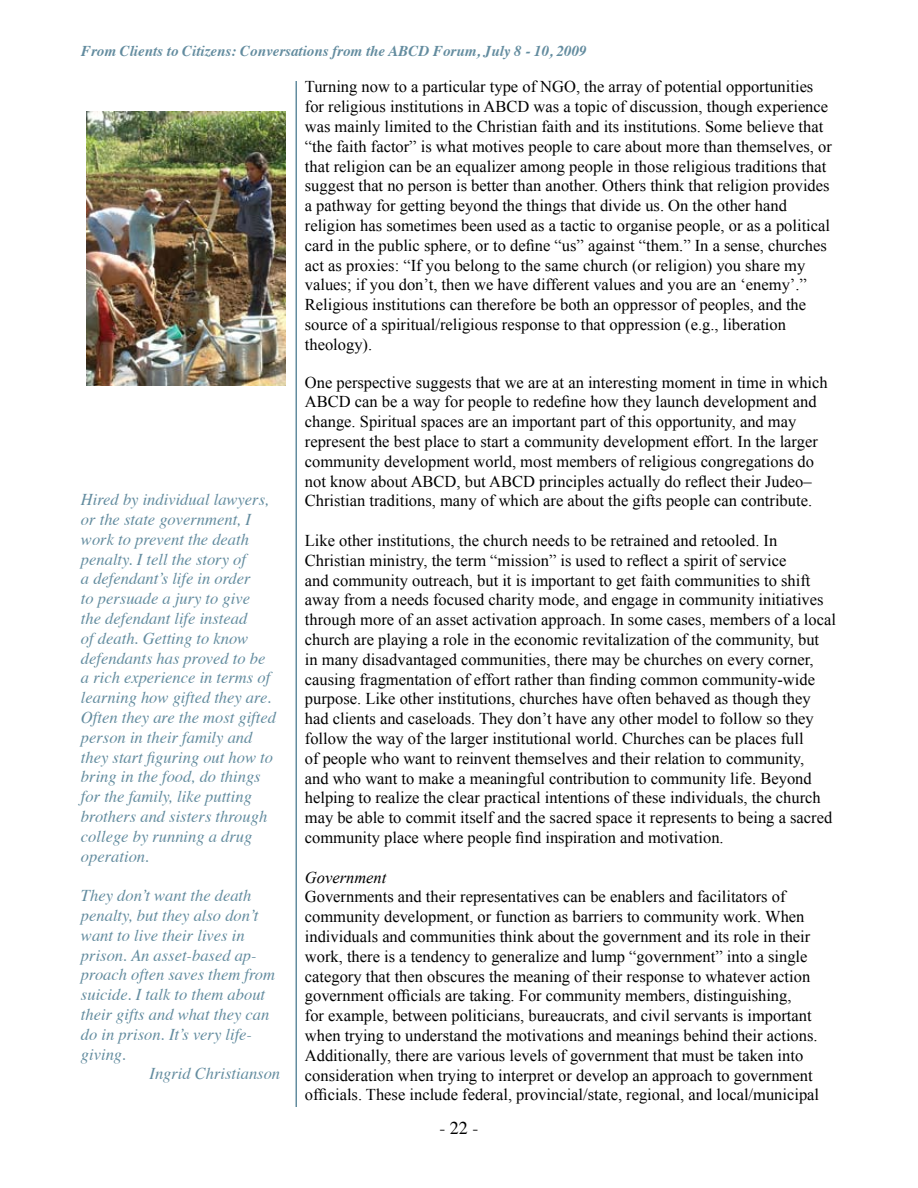
<style>
.page{position:relative;width:918px;height:1188px;background:#fff}
.page>*{position:absolute;margin:0;border:0;box-sizing:border-box;transform-origin:0 0}
.t1{font:18px "Times";color:#000}
.t2{font:16.5px/19.8px "Times New Roman";color:#000}
.t3{font:italic 16.5px/19.8px "Times";color:#638c9f}
.t4{font:italic 16.5px "Times New Roman";color:#000}
.t5{font:italic 700 15px "Times";color:#638c9f}
</style>
<div class="page">
<img style="left:86px;top:111px;width:199px;height:274px">
<hr style="left:296px;top:81px;width:1px;height:1026px;background:#638c9f">
<p class="t5" style="left:81px;top:37px;width:507px">From Clients to Citizens: Conversations from the ABCD Forum, July 8 - 10, 2009</p>
<p class="t3" style="left:81px;top:488px;width:197px">Hired by individual lawyers, or the state government, I work to prevent the death penalty. I tell the story of<br>a defendant’s life in order<br>to persuade a jury to give<br>the defendant life instead<br>of death. Getting to know defendants has proved to be a rich experience in terms of learning how gifted they are.<br>Often they are the most gifted person in their family and they start figuring out how to bring in the food, do things for the family, like putting brothers and sisters through college by running a drug operation.</p>
<p class="t3" style="left:81px;top:884px;width:172px">They don’t want the death</p>
<p class="t3" style="left:81px;top:904px;width:179px">penalty, but they also don’t</p>
<p class="t3" style="left:81px;top:924px;width:165px">want to live their lives in</p>
<p class="t3" style="left:81px;top:944px;width:177px">prison. An asset-based ap-</p>
<p class="t3" style="left:81px;top:964px;width:196px">proach often saves them from</p>
<p class="t3" style="left:81px;top:983px;width:186px">suicide. I talk to them about</p>
<p class="t3" style="left:81px;top:1003px;width:190px">their gifts and what they can</p>
<p class="t3" style="left:81px;top:1023px;width:173px">do in prison. It’s very life-</p>
<p class="t3" style="left:81px;top:1043px;width:47px">giving.</p>
<p class="t3" style="left:150px;top:1063px;width:132px">Ingrid Christianson</p>
<p class="t2" style="left:305px;top:77px;width:528px">Turning now to a particular type of NGO, the array of potential opportunities for religious institutions in ABCD was a topic of discussion, though experience was mainly limited to the Christian faith and its institutions. Some believe that “the faith factor” is what motives people to care about more than themselves, or that religion can be an equalizer among people in those religious traditions that suggest that no person is better than another. Others think that religion provides a pathway for getting beyond the things that divide us. On the other hand religion has sometimes been used as a tactic to organise people, or as a political card in the public sphere, or to define “us” against “them.” In a sense, churches act as proxies: “If you belong to the same church (or religion) you share my values; if you don’t, then we have different values and you are an ‘enemy’.” Religious institutions can therefore be both an oppressor of peoples, and the source of a spiritual/religious response to that oppression (e.g., liberation theology).</p>
<p class="t2" style="left:305px;top:372px;width:524px">One perspective suggests that we are at an interesting moment in time in which ABCD can be a way for people to redefine how they launch development and change. Spiritual spaces are an important part of this opportunity, and may represent the best place to start a community development effort. In the larger community development world, most members of religious congregations do not know about ABCD, but ABCD principles actually do reflect their Judeo– Christian traditions, many of which are about the gifts people can contribute.</p>
<p class="t2" style="left:305px;top:530px;width:533px">Like other institutions, the church needs to be retrained and retooled. In Christian ministry, the term “mission” is used to reflect a spirit of service<br>and community outreach, but it is important to get faith communities to shift away from a needs focused charity mode, and engage in community initiatives through more of an asset activation approach. In some cases, members of a local church are playing a role in the economic revitalization of the community, but in many disadvantaged communities, there may be churches on every corner, causing fragmentation of effort rather than finding common community-wide purpose. Like other institutions, churches have often behaved as though they had clients and caseloads. They don’t have any other model to follow so they follow the way of the larger institutional world. Churches can be places full<br>of people who want to reinvent themselves and their relation to community,<br>and who want to make a meaningful contribution to community life. Beyond helping to realize the clear practical intentions of these individuals, the church may be able to commit itself and the sacred space it represents to being a sacred community place where people find inspiration and motivation.</p>
<p class="t4" style="left:305px;top:868px;width:83px">Government</p>
<p class="t2" style="left:305px;top:887px;width:516px">Governments and their representatives can be enablers and facilitators of community development, or function as barriers to community work. When individuals and communities think about the government and its role in their work, there is a tendency to generalize and lump “government” into a single category that then obscures the meaning of their response to whatever action government officials are taking. For community members, distinguishing,<br>for example, between politicians, bureaucrats, and civil servants is important when trying to understand the motivations and meanings behind their actions.<br>Additionally, there are various levels of government that must be taken into consideration when trying to interpret or develop an approach to government officials. These include federal, provincial/state, regional, and local/municipal</p>
<p class="t1" style="left:440px;top:1111px;width:40px">- 22 -</p>
</div>
